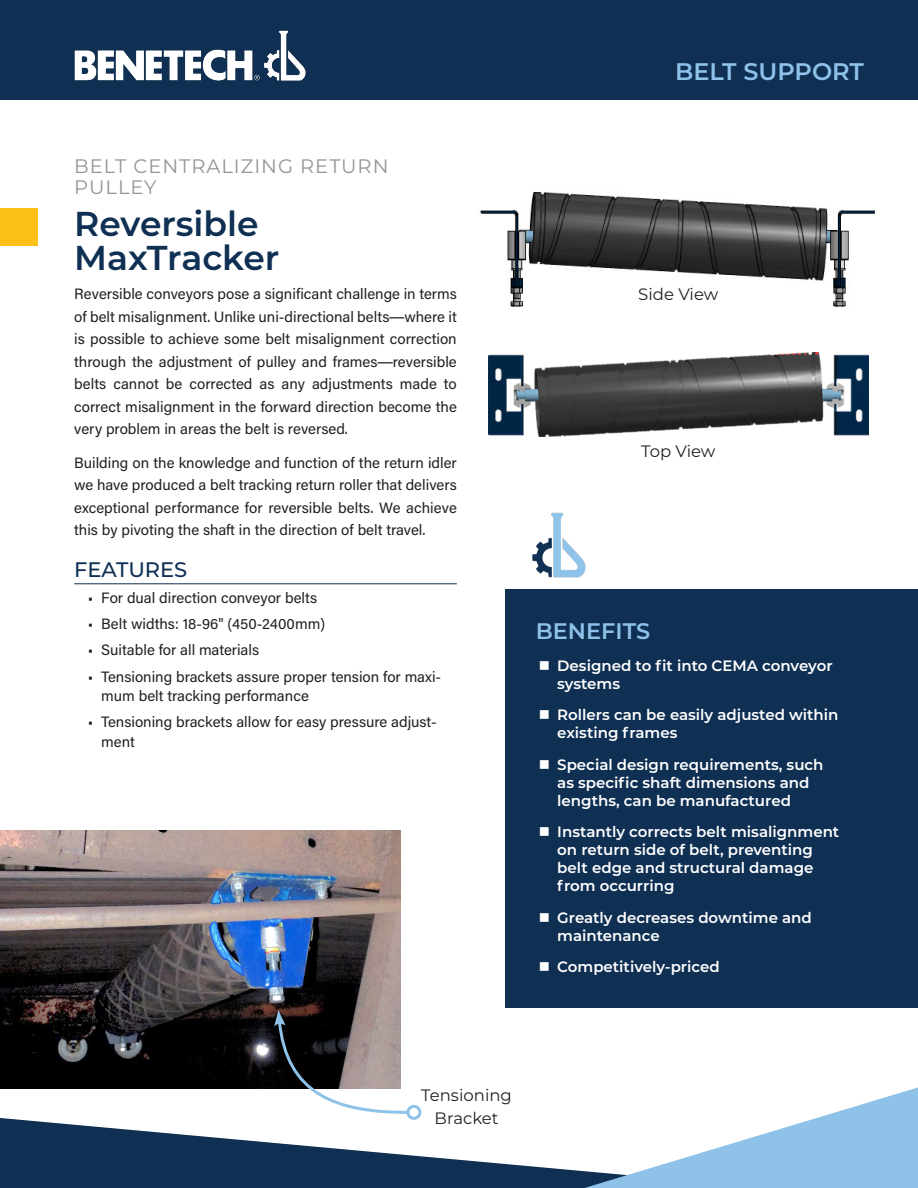
<style>
.page{position:relative;width:918px;height:1188px;background:#fff}
.page>*{position:absolute;margin:0;border:0;box-sizing:border-box;transform-origin:0 0}
.t1{font:600 34.5px/34.5px "Montserrat";color:#0f2f53}
.t2{font:600 24px "Montserrat";color:#8fc2e9}
.t3{font:600 22.5px "Montserrat";color:#8fc2e9}
.t4{font:500 21px "Montserrat";color:#0f2f53}
.t5{font:19.5px/21px "Montserrat";letter-spacing:.05em;color:#939598}
.t6{font:16.5px/22.5px "Montserrat";color:#231f20;text-align:center}
.t7{font:15px/22.5px "Acumin Pro";color:#231f20;text-align:justify}
.t8{font:600 15px/18px "Montserrat";color:#fff}
.s1{font-family:"Montserrat";font-weight:600}
</style>
<div class="page">
<hr style="left:74px;top:583px;width:383px;height:1px;background:#0f2f53">
<div style="left:0;top:208px;width:37px;height:38px;background:#fbc118"></div>
<div style="left:505px;top:590px;width:413px;height:418px;background:#0f2f53"></div>
<img style="left:532px;top:512px;width:54px;height:66px">
<img style="left:488px;top:353px;width:380px;height:83px">
<img style="left:480px;top:192px;width:395px;height:115px">
<img style="left:0;top:831px;width:401px;height:258px">
<svg style="left:274px;top:1010px;width:137px;height:104px"></svg>
<div style="left:406px;top:1105px;width:16px;height:15px;border:3px solid #8fc2e9;border-radius:50%"></div>
<svg style="left:0;top:1117px;width:540px;height:71px;fill:#0f2f53"></svg>
<svg style="left:540px;top:1087px;width:378px;height:101px"></svg>
<div style="left:0;top:0;width:918px;height:100px;background:#0f2f53"></div>
<img style="left:74px;top:49px;width:186px;height:32px">
<img style="left:264px;top:30px;width:42px;height:51px">
<h3 class="t5" style="left:74px;top:155px;width:316px">BELT CENTRALIZING RETURN<br>PULLEY</h3>
<h1 class="t1" style="left:74px;top:205px;width:207px">Reversible<br>MaxTracker</h1>
<p class="t7" style="left:74px;top:282px;width:384px">Reversible conveyors pose a significant challenge in terms of belt misalignment. Unlike uni-directional belts<span class="s1">—</span>where it is possible to achieve some belt misalignment correction through the adjustment of pulley and frames<span class="s1">—</span>reversible belts cannot be corrected as any adjustments made to correct misalignment in the forward direction become the very problem in areas the belt is reversed.</p>
<p class="t7" style="left:74px;top:451px;width:384px">Building on the knowledge and function of the return idler we have produced a belt tracking return roller that delivers exceptional performance for reversible belts. We achieve this by pivoting the shaft in the direction of belt travel.</p>
<h3 class="t4" style="left:74px;top:555px;width:115px">FEATURES</h3>
<p class="t7" style="left:88px;top:586px;width:231px">• For dual direction conveyor belts</p>
<p class="t7" style="left:88px;top:612px;width:239px">• Belt widths: 18-96" (450-2400mm)</p>
<p class="t7" style="left:88px;top:638px;width:173px">• Suitable for all materials</p>
<p class="t7" style="left:101px;top:666px;width:342px;line-height:19.5px;text-indent:-14px">• Tensioning brackets assure proper tension for maxi&shy;mum belt tracking performance</p>
<p class="t7" style="left:101px;top:712px;width:337px;line-height:19.5px;text-indent:-14px">• Tensioning brackets allow for easy pressure adjust&shy;ment</p>
<h2 class="t2" style="left:675px;top:54px;width:190px">BELT SUPPORT</h2>
<p class="t6" style="left:638px;top:282px;width:82px">Side View</p>
<p class="t6" style="left:641px;top:439px;width:76px">Top View</p>
<h3 class="t3" style="left:536px;top:615px;width:116px">BENEFITS</h3>
<p class="t8" style="left:557px;top:656px;width:277px">Designed to fit into CEMA conveyor systems</p>
<p class="t8" style="left:557px;top:705px;width:283px">Rollers can be easily adjusted within existing frames</p>
<p class="t8" style="left:557px;top:755px;width:268px">Special design requirements, such as specific shaft dimensions and lengths, can be manufactured</p>
<p class="t8" style="left:557px;top:822px;width:284px">Instantly corrects belt misalignment on return side of belt, preventing belt edge and structural damage from occurring</p>
<p class="t8" style="left:557px;top:908px;width:256px">Greatly decreases downtime and maintenance</p>
<p class="t8" style="left:557px;top:957px;width:164px">Competitively-priced</p>
<p class="t6" style="left:421px;top:1084px;width:92px">Tensioning<br>Bracket</p>
</div>
